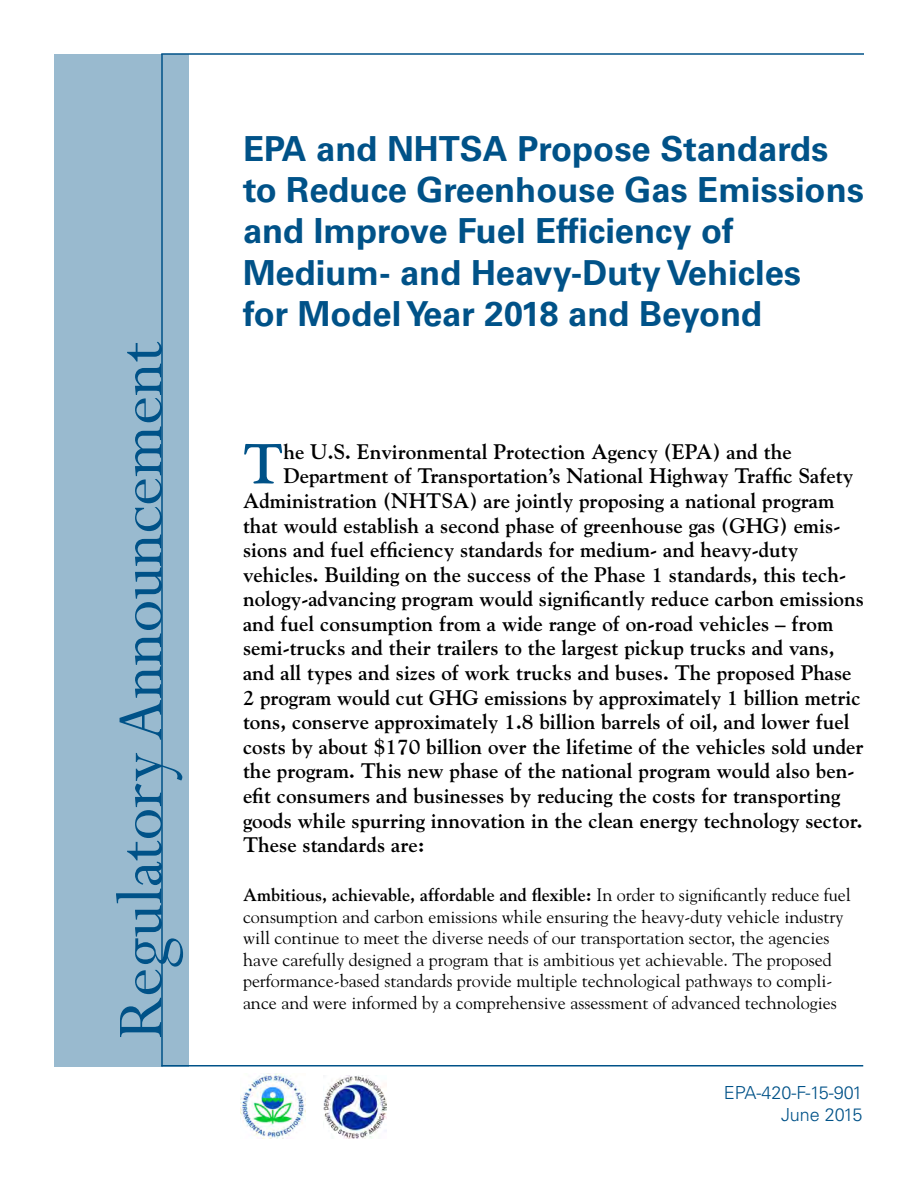
<style>
.page{position:relative;width:918px;height:1188px;background:#fff}
.page>*{position:absolute;margin:0;border:0;box-sizing:border-box;transform-origin:0 0}
.t1{font:72px "Perpetua";color:#005288}
.t2{font:700 55.95px "Goudy Std";color:#005288}
.t3{font:700 34.5px/41.4px "Univers LT Std";color:#005288}
.t4{font:700 21px "Goudy Std";color:#000}
.t5{font:18px/21.6px "Goudy Std";color:#000}
.t6{font:300 18px/21.6px "Univers LT Std";color:#005288;text-align:right}
.s1{font-weight:700}
</style>
<div class="page">
<div style="left:54px;top:54px;width:134px;height:1012px;background:#99bacf"></div>
<hr style="left:161px;top:54px;width:2px;height:1012px;background:#005288">
<hr style="left:161px;top:1065px;width:702px;height:1px;background:#005288">
<hr style="left:161px;top:53px;width:703px;height:2px;background:#005288">
<img style="left:240px;top:1074px;width:65px;height:65px">
<img style="left:323px;top:1075px;width:64px;height:64px">
<p class="t1" style="left:95px;top:1040px;width:699px;rotate:-90deg">Regulatory Announcement</p>
<h1 class="t3" style="left:243px;top:128px;width:623px">EPA and NHTSA Propose Standards to Reduce Greenhouse Gas Emissions and Improve Fuel Efficiency of<br>Medium- and Heavy-Duty Vehicles<br>for Model Year 2018 and Beyond</h1>
<p class="t2" style="left:243px;top:430px;width:42px">T</p>
<h3 class="t4" style="left:283px;top:439px;width:510px">he U.S. Environmental Protection Agency (EPA) and the</h3>
<h3 class="t4" style="left:283px;top:463px;width:572px">Department of Transportation’s National Highway Traffic Safety</h3>
<h3 class="t4" style="left:243px;top:488px;width:593px">Administration (NHTSA) are jointly proposing a national program</h3>
<h3 class="t4" style="left:243px;top:513px;width:599px">that would establish a second phase of greenhouse gas (GHG) emis-</h3>
<h3 class="t4" style="left:243px;top:537px;width:557px">sions and fuel efficiency standards for medium- and heavy-duty</h3>
<h3 class="t4" style="left:243px;top:562px;width:605px">vehicles. Building on the success of the Phase 1 standards, this tech-</h3>
<h3 class="t4" style="left:243px;top:586px;width:622px">nology-advancing program would significantly reduce carbon emissions</h3>
<h3 class="t4" style="left:243px;top:611px;width:592px">and fuel consumption from a wide range of on-road vehicles – from</h3>
<h3 class="t4" style="left:243px;top:636px;width:593px">semi-trucks and their trailers to the largest pickup trucks and vans,</h3>
<h3 class="t4" style="left:243px;top:660px;width:610px">and all types and sizes of work trucks and buses. The proposed Phase</h3>
<h3 class="t4" style="left:243px;top:685px;width:619px">2 program would cut GHG emissions by approximately 1 billion metric</h3>
<h3 class="t4" style="left:243px;top:709px;width:608px">tons, conserve approximately 1.8 billion barrels of oil, and lower fuel</h3>
<h3 class="t4" style="left:243px;top:734px;width:622px">costs by about $170 billion over the lifetime of the vehicles sold under</h3>
<h3 class="t4" style="left:243px;top:759px;width:613px">the program. This new phase of the national program would also ben-</h3>
<h3 class="t4" style="left:243px;top:783px;width:599px">efit consumers and businesses by reducing the costs for transporting</h3>
<h3 class="t4" style="left:243px;top:808px;width:621px">goods while spurring innovation in the clean energy technology sector.</h3>
<h3 class="t4" style="left:243px;top:832px;width:183px">These standards are:</h3>
<p class="t5" style="left:243px;top:884px;width:609px"><span class="s1">Ambitious, achievable, affordable and flexible:</span> In order to significantly reduce fuel consumption and carbon emissions while ensuring the heavy-duty vehicle industry will continue to meet the diverse needs of our transportation sector, the agencies have carefully designed a program that is ambitious yet achievable. The proposed performance-based standards provide multiple technological pathways to compli&shy;ance and were informed by a comprehensive assessment of advanced technologies</p>
<p class="t6" style="left:724px;top:1082px;width:140px">EPA-420-F-15-901<br>June 2015</p>
</div>
